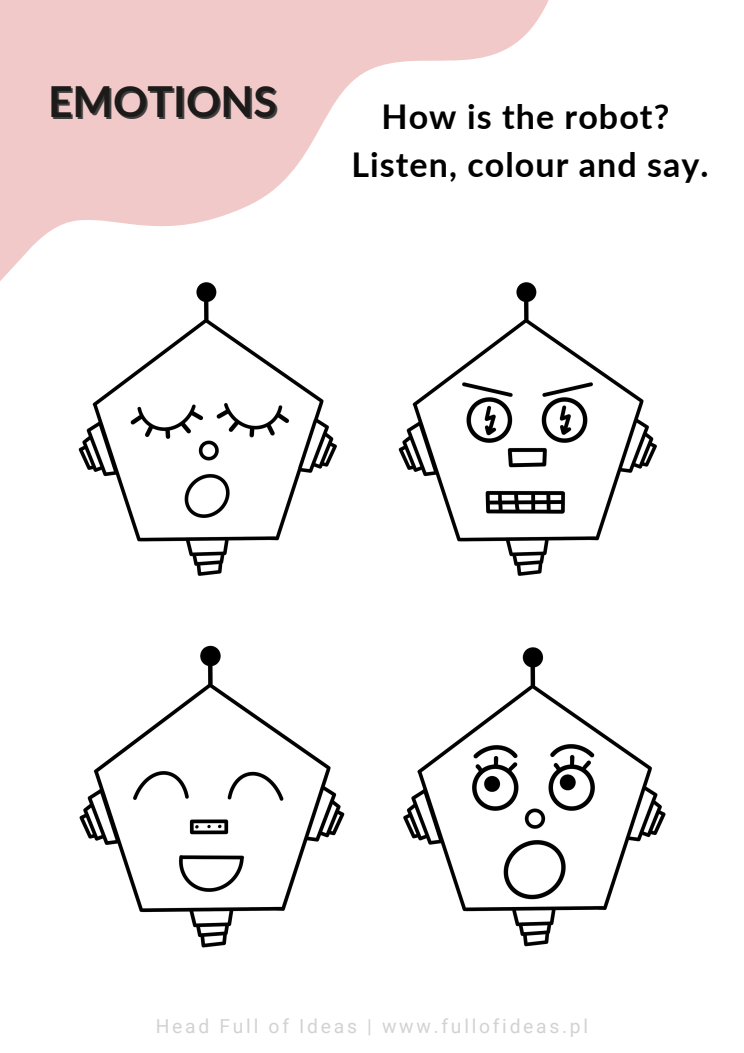
<style>
.page{position:relative;width:744px;height:1053px;background:#fff}
.page>*{position:absolute;margin:0;border:0;box-sizing:border-box;transform-origin:0 0}
.t1{font:700 42.8px "Lato";color:#1d1b1a}
.t2{font:700 34.04px/47.3px "Lato";letter-spacing:.03em;color:#000;text-align:center}
.t3{font:19.32px "Roboto";letter-spacing:.14em;color:#d2d2d2}
</style>
<div class="page">
<svg style="left:0;top:0;width:549px;height:281px;fill:#f1c9c9"></svg>
<img style="left:369px;top:223px;width:288px;height:353px">
<img style="left:79px;top:664px;width:266px;height:284px">
<img style="left:403px;top:647px;width:263px;height:300px">
<img style="left:49px;top:223px;width:312px;height:441px">
<p class="t1" style="left:48px;top:74px;width:231px">EMOTIONS</p>
<p class="t2" style="left:351px;top:93px;width:359px">How is the robot?<br>Listen, colour and say.</p>
<p class="t3" style="left:156px;top:1015px;width:434px">Head Full of Ideas | www.fullofideas.pl</p>
</div>
